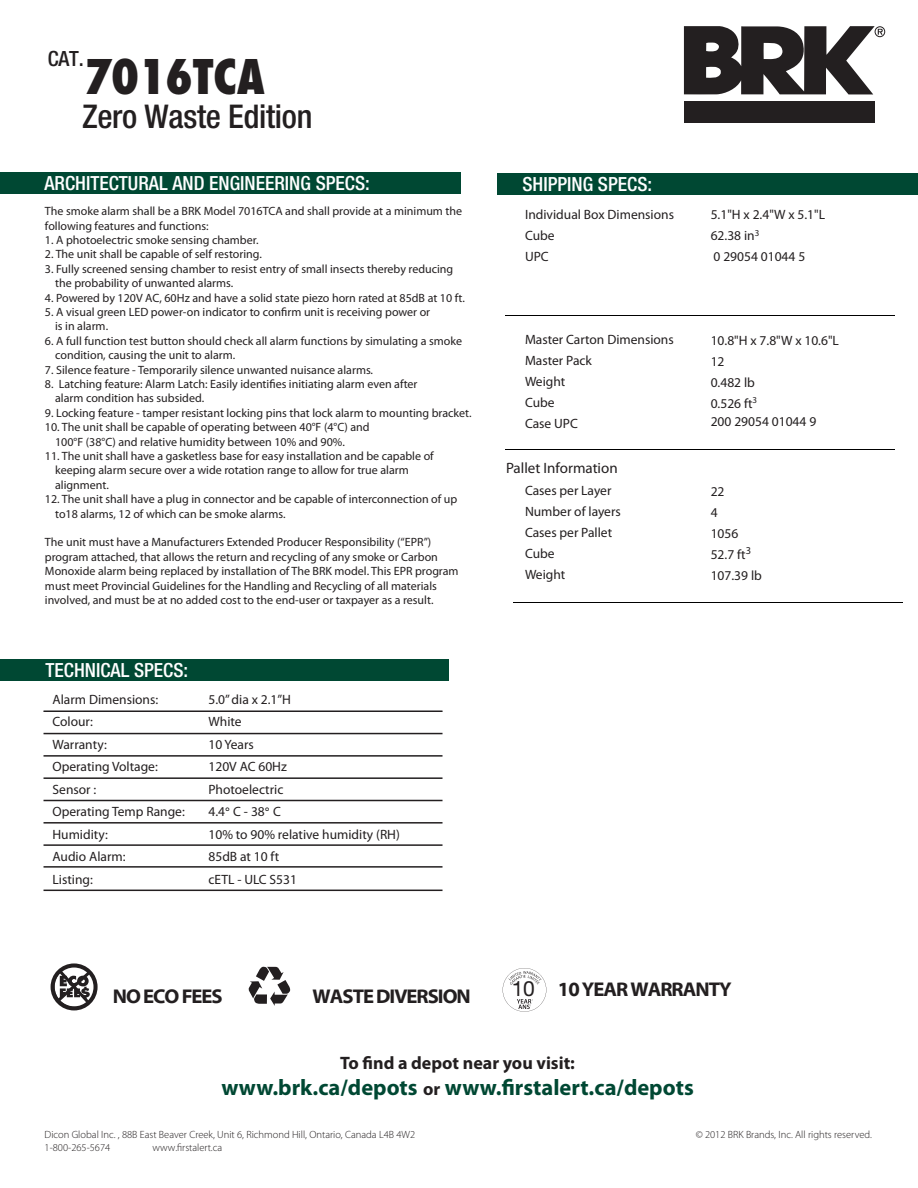
<style>
.page{position:relative;width:918px;height:1188px;background:#fff}
.page>*{position:absolute;margin:0;border:0;box-sizing:border-box;transform-origin:0 0}
.t1{font:800 condensed 46.5px "Futura Std";letter-spacing:-.025em;color:#231f20}
.t2{font:500 condensed 32.7px "Helvetica Neue LT Std";letter-spacing:-.01em;color:#231f20}
.t3{font:700 22.5px "Myriad Pro";color:#004833}
.t4{font:500 condensed 21px "Helvetica Neue LT Std";color:#231f20}
.t5{font:21px "Helvetica Neue LT Std";color:#231f20}
.t6{font:700 20.1px "Myriad Web Pro";letter-spacing:-.05em;color:#231f20}
.t7{font:500 condensed 19.5px "Helvetica Neue LT Std";color:#fff}
.t8{font:500 condensed 19.5px "Helvetica Neue LT Std";letter-spacing:.11em;color:#fff}
.t9{font:700 18px "Myriad Pro";color:#231f20}
.t10{font:15px "Myriad Pro";color:#231f20}
.t11{font:13.5px/21px "Myriad Pro";color:#231f20}
.t12{font:12px/14.4px "Myriad Pro";color:#231f20}
.t13{font:300 10.5px/12.6px "Myriad Pro";color:#231f20}
.s1{font-family:"Helvetica Neue LT Std";font-stretch:condensed;font-size:12px;color:#000}
.s2{font-size:18px;color:#231f20}
</style>
<div class="page">
<div style="left:0;top:173px;width:460px;height:21px;background:#004833"></div>
<div style="left:0;top:660px;width:449px;height:21px;background:#004833"></div>
<hr style="left:506px;top:316px;width:389px;height:1px;background:#000">
<hr style="left:506px;top:449px;width:389px;height:1px;background:#000">
<hr style="left:513px;top:602px;width:389px;height:1px;background:#000">
<div style="left:498px;top:173px;width:420px;height:21px;background:#004833"></div>
<hr style="left:44px;top:710px;width:399px;height:2px;background:#231f20">
<hr style="left:44px;top:733px;width:399px;height:1px;background:#231f20">
<hr style="left:44px;top:755px;width:399px;height:2px;background:#231f20">
<hr style="left:44px;top:777px;width:399px;height:2px;background:#231f20">
<hr style="left:44px;top:800px;width:399px;height:1px;background:#231f20">
<hr style="left:44px;top:822px;width:399px;height:2px;background:#231f20">
<hr style="left:44px;top:844px;width:399px;height:2px;background:#231f20">
<hr style="left:44px;top:890px;width:399px;height:1px;background:#231f20">
<hr style="left:44px;top:866px;width:399px;height:2px;background:#231f20">
<div style="left:684px;top:101px;width:190px;height:21px;background:#231f20"></div>
<svg style="left:684px;top:26px;width:201px;height:68px"></svg>
<svg style="left:51px;top:963px;width:47px;height:47px"></svg>
<svg style="left:249px;top:967px;width:41px;height:39px"></svg>
<svg style="left:503px;top:968px;width:43px;height:44px"></svg>
<h3 class="t4" style="left:48px;top:46px;width:37px">CAT.</h3>
<h1 class="t1" style="left:84px;top:48px;width:182px">7016TCA</h1>
<h2 class="t2" style="left:83px;top:97px;width:232px">Zero Waste Edition</h2>
<h3 class="t7" style="left:45px;top:172px;width:327px">ARCHITECTURAL AND ENGINEERING SPECS:</h3>
<h3 class="t7" style="left:523px;top:172px;width:131px">SHIPPING SPECS:</h3>
<h3 class="t8" style="left:513px;top:179px;width:161px">SHIPPING SPECS:</h3>
<p class="t12" style="left:45px;top:204px;width:419px">The smoke alarm shall be a BRK Model 7016TCA and shall provide at a minimum the following features and functions:</p>
<p class="t12" style="left:45px;top:233px;width:215px">1. A photoelectric smoke sensing chamber.</p>
<p class="t12" style="left:45px;top:247px;width:218px">2. The unit shall be capable of self restoring.</p>
<p class="t12" style="left:55px;top:262px;width:400px;text-indent:-10px">3. Fully screened sensing chamber to resist entry of small insects thereby reducing the probability of unwanted alarms.</p>
<p class="t12" style="left:45px;top:291px;width:421px">4. Powered by 120V AC, 60Hz and have a solid state piezo horn rated at 85dB at 10 ft.</p>
<p class="t12" style="left:55px;top:305px;width:377px;text-indent:-10px">5. A visual green LED power-on indicator to confirm unit is receiving power or is in alarm.</p>
<p class="t12" style="left:55px;top:334px;width:408px;text-indent:-10px">6. A full function test button should check all alarm functions by simulating a smoke condition, causing the unit to alarm.</p>
<p class="t12" style="left:45px;top:363px;width:330px">7. Silence feature - Temporarily silence unwanted nuisance alarms.</p>
<p class="t12" style="left:55px;top:377px;width:364px;text-indent:-10px">8. Latching feature: Alarm Latch: Easily identifies initiating alarm even after alarm condition has subsided.</p>
<p class="t12" style="left:45px;top:406px;width:428px">9. Locking feature - tamper resistant locking pins that lock alarm to mounting bracket.</p>
<p class="t12" style="left:55px;top:420px;width:316px;text-indent:-10px">10. The unit shall be capable of operating between 40°F (4°C) and<br>100°F (38°C) and relative humidity between 10% and 90%.</p>
<p class="t12" style="left:55px;top:449px;width:380px;text-indent:-10px">11. The unit shall have a gasketless base for easy installation and be capable of keeping alarm secure over a wide rotation range to allow for true alarm alignment.</p>
<p class="t12" style="left:55px;top:492px;width:404px;text-indent:-10px">12. The unit shall have a plug in connector and be capable of interconnection of up to18 alarms, 12 of which can be smoke alarms.</p>
<p class="t12" style="left:45px;top:535px;width:415px">The unit must have a Manufacturers Extended Producer Responsibility (“EPR”) program attached, that allows the return and recycling of any smoke or Carbon Monoxide alarm being replaced by installation of The BRK model. This EPR program must meet Provincial Guidelines for the Handling and Recycling of all materials involved, and must be at no added cost to the end-user or taxpayer as a result.</p>
<h3 class="t7" style="left:46px;top:659px;width:144px">TECHNICAL SPECS:</h3>
<p class="t11" style="left:52px;top:688px;width:134px;line-height:22.5px">Alarm Dimensions:<br>Colour:<br>Warranty:<br>Operating Voltage:<br>Sensor :<br>Operating Temp Range:<br>Humidity:<br>Audio Alarm:<br>Listing:</p>
<p class="t11" style="left:209px;top:688px;width:193px;line-height:22.5px">5.0” dia x 2.1”H<br>White<br>10 Years<br>120V AC 60Hz<br>Photoelectric<br>4.4<span class="s1">°</span> C - 38<span class="s1">°</span> C<br>10% to 90% relative humidity (RH)<br>85dB at 10 ft<br>cETL - ULC S531</p>
<p class="t11" style="left:525px;top:204px;width:151px">Individual Box Dimensions<br>Cube<br>UPC</p>
<p class="t11" style="left:525px;top:329px;width:150px">Master Carton Dimensions<br>Master Pack<br>Weight<br>Cube<br>Case UPC</p>
<p class="t10" style="left:506px;top:459px;width:113px">Pallet Information</p>
<p class="t11" style="left:525px;top:480px;width:97px">Cases per Layer<br>Number of layers<br>Cases per Pallet<br>Cube<br>Weight</p>
<p class="t11" style="left:711px;top:205px;width:116px">5.1"H x 2.4"W x 5.1"L<br>62.38 in<sup>3<br></sup>0 29054 01044 5</p>
<p class="t11" style="left:711px;top:330px;width:130px">10.8"H x 7.8"W x 10.6"L<br>12<br>0.482 lb<br>0.526 ft<sup>3</sup></p>
<p class="t11" style="left:711px;top:411px;width:107px">200 29054 01044 9</p>
<p class="t11" style="left:711px;top:481px;width:53px">22<br>4<br>1056<br>52.7 ft<sup>3<br></sup>107.39 lb</p>
<h3 class="t6" style="left:113px;top:985px;width:111px">NO ECO FEES</h3>
<h3 class="t5" style="left:512px;top:976px;width:25px">10</h3>
<h3 class="t6" style="left:313px;top:985px;width:160px">WASTE DIVERSION</h3>
<h3 class="t6" style="left:558px;top:978px;width:175px">10 YEAR WARRANTY</h3>
<h3 class="t9" style="left:340px;top:1053px;width:236px">To find a depot near you visit:</h3>
<h3 class="t3" style="left:221px;top:1074px;width:474px">www.brk.ca/depots <span class="s2">or</span> www.firstalert.ca/depots</h3>
<p class="t13" style="left:45px;top:1129px;width:372px">Dicon Global Inc. , 88B East Beaver Creek, Unit 6, Richmond Hill, Ontario, Canada L4B 4W2<br>1-800-265-5674</p>
<p class="t13" style="left:153px;top:1141px;width:71px">www.firstalert.ca</p>
<p class="t13" style="left:696px;top:1129px;width:178px">© 2012 BRK Brands, Inc. All rights reserved.</p>
</div>
